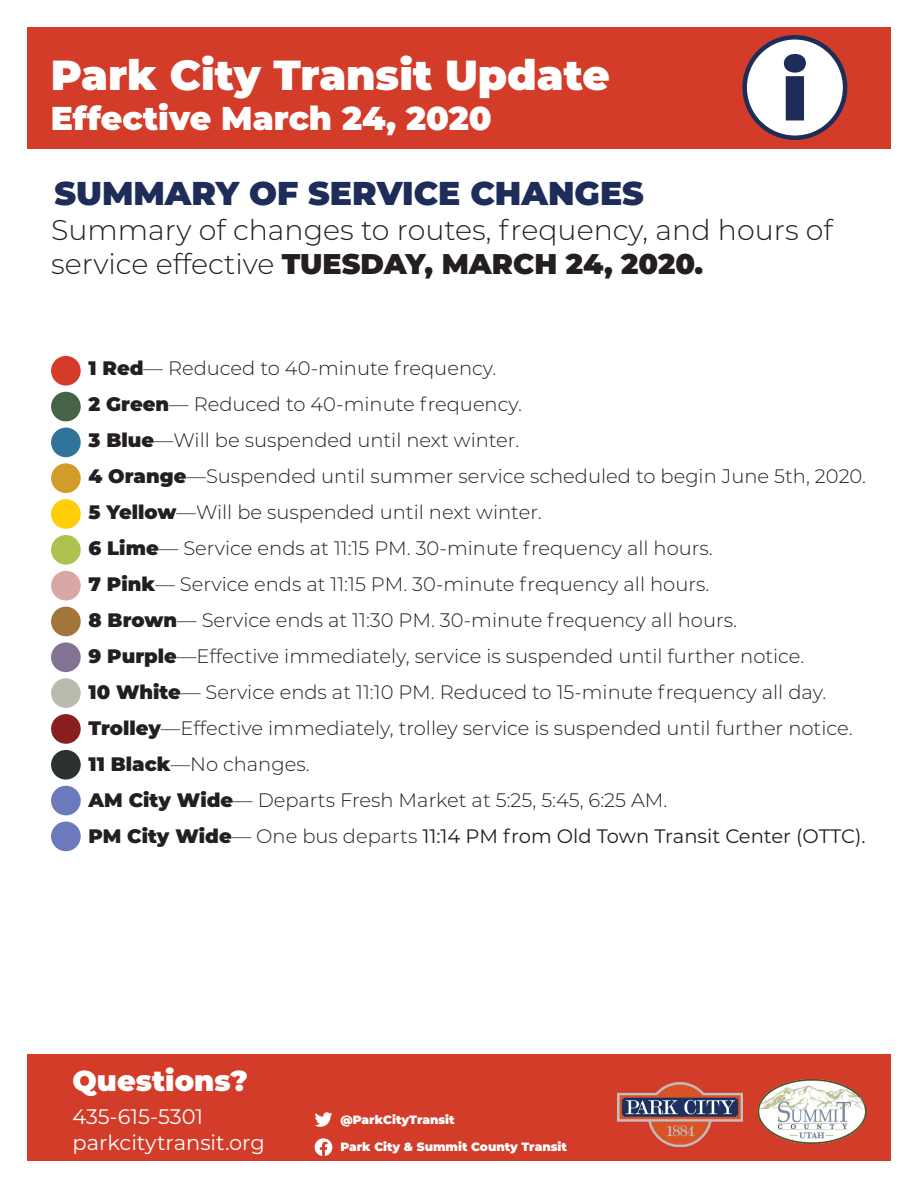
<style>
.page{position:relative;width:918px;height:1188px;background:#fff}
.page>*{position:absolute;margin:0;border:0;box-sizing:border-box;transform-origin:0 0}
.t1{font:900 81px "Montserrat";color:#1e2c59}
.t2{font:900 42px "Montserrat";color:#fff}
.t3{font:900 33px "Montserrat";color:#1e2c59}
.t4{font:900 33px "Montserrat";color:#fff}
.t5{font:900 28.8px "Montserrat";color:#fff}
.t6{font:300 28.5px/34.2px "Montserrat";color:#231f20}
.t7{font:21px/25.2px "Montserrat";color:#fff}
.t8{font:300 19.5px/36px "Montserrat";color:#231f20}
.t9{font:900 12px "Montserrat";color:#fff}
.s1{font-weight:900}
.s2{font-weight:400}
</style>
<div class="page">
<div style="left:27px;top:27px;width:864px;height:121px;background:#d33c28"></div>
<div style="left:745px;top:37px;width:100px;height:101px;background:#fff;border-radius:50%"></div>
<div style="left:742px;top:35px;width:105px;height:105px;border:4px solid #1e2c59;border-radius:50%"></div>
<div style="left:27px;top:1055px;width:864px;height:106px;background:#d33c28"></div>
<img style="left:618px;top:1082px;width:125px;height:64px">
<img style="left:757px;top:1079px;width:110px;height:65px">
<svg style="left:315px;top:1112px;width:17px;height:15px"></svg>
<svg style="left:315px;top:1138px;width:17px;height:18px"></svg>
<div style="left:51px;top:356px;width:30px;height:30px;background:#d33c28;border-radius:50%"></div>
<div style="left:51px;top:392px;width:30px;height:29px;background:#476347;border-radius:50%"></div>
<div style="left:51px;top:428px;width:30px;height:29px;background:#31749a;border-radius:50%"></div>
<div style="left:51px;top:463px;width:30px;height:30px;background:#d39b28;border-radius:50%"></div>
<div style="left:51px;top:499px;width:30px;height:30px;background:#fece08;border-radius:50%"></div>
<div style="left:51px;top:535px;width:30px;height:30px;background:#aec34f;border-radius:50%"></div>
<div style="left:51px;top:571px;width:30px;height:29px;background:#daa7a7;border-radius:50%"></div>
<div style="left:51px;top:714px;width:30px;height:30px;background:#881f1c;border-radius:50%"></div>
<div style="left:51px;top:607px;width:30px;height:29px;background:#a4753a;border-radius:50%"></div>
<div style="left:51px;top:750px;width:30px;height:30px;background:#2c3132;border-radius:50%"></div>
<div style="left:51px;top:642px;width:30px;height:30px;background:#837392;border-radius:50%"></div>
<div style="left:51px;top:786px;width:30px;height:29px;background:#6a7abc;border-radius:50%"></div>
<div style="left:51px;top:678px;width:30px;height:30px;background:#babaae;border-radius:50%"></div>
<div style="left:51px;top:822px;width:30px;height:29px;background:#6a7abc;border-radius:50%"></div>
<h2 class="t2" style="left:51px;top:44px;width:561px">Park City Transit Update</h2>
<h3 class="t4" style="left:51px;top:93px;width:442px">Effective March 24, 2020</h3>
<h3 class="t3" style="left:54px;top:168px;width:591px">SUMMARY OF SERVICE CHANGES</h3>
<h1 class="t1" style="left:782px;top:31px;width:28px">i</h1>
<h3 class="t6" style="left:51px;top:212px;width:783px">Summary of changes to routes, frequency, and hours of service effective <span class="s1">TUESDAY, MARCH 24, 2020.</span></h3>
<p class="t8" style="left:89px;top:349px;width:779px"><span class="s1">1 Red</span>— Reduced to 40-minute frequency.<br><span class="s1">2 Green</span>— Reduced to 40-minute frequency.<br><span class="s1">3 Blue</span>—Will be suspended until next winter.<br><span class="s1">4 Orange</span>—Suspended until summer service scheduled to begin June 5th, 2020.<br><span class="s1">5 Yellow</span>—Will be suspended until next winter.<br><span class="s1">6 Lime</span>— Service ends at 11:15 PM. 30-minute frequency all hours.<br><span class="s1">7 Pink</span>— Service ends at 11:15 PM. 30-minute frequency all hours.<br><span class="s1">8 Brown</span>— Service ends at 11:30 PM. 30-minute frequency all hours.<br><span class="s1">9 Purple</span>—Effective immediately, service is suspended until further notice.<br><span class="s1">10 White</span>— Service ends at 11:10 PM. Reduced to 15-minute frequency all day.<br><span class="s1">Trolley</span>—Effective immediately, trolley service is suspended until further notice.<br><span class="s1">11 Black</span>—No changes.<br><span class="s1">AM City Wide</span>— Departs Fresh Market at 5:25, 5:45, 6:25 AM.<br><span class="s1">PM City Wide</span>— One bus departs <span class="s2">11:14 PM from Old Town Transit Center (OTTC).</span></p>
<h3 class="t5" style="left:73px;top:1059px;width:177px">Questions?</h3>
<p class="t7" style="left:73px;top:1104px;width:194px">435-615-5301 parkcitytransit.org</p>
<p class="t9" style="left:340px;top:1111px;width:116px">@ParkCityTransit</p>
<p class="t9" style="left:340px;top:1138px;width:228px">Park City &amp; Summit County Transit</p>
</div>
